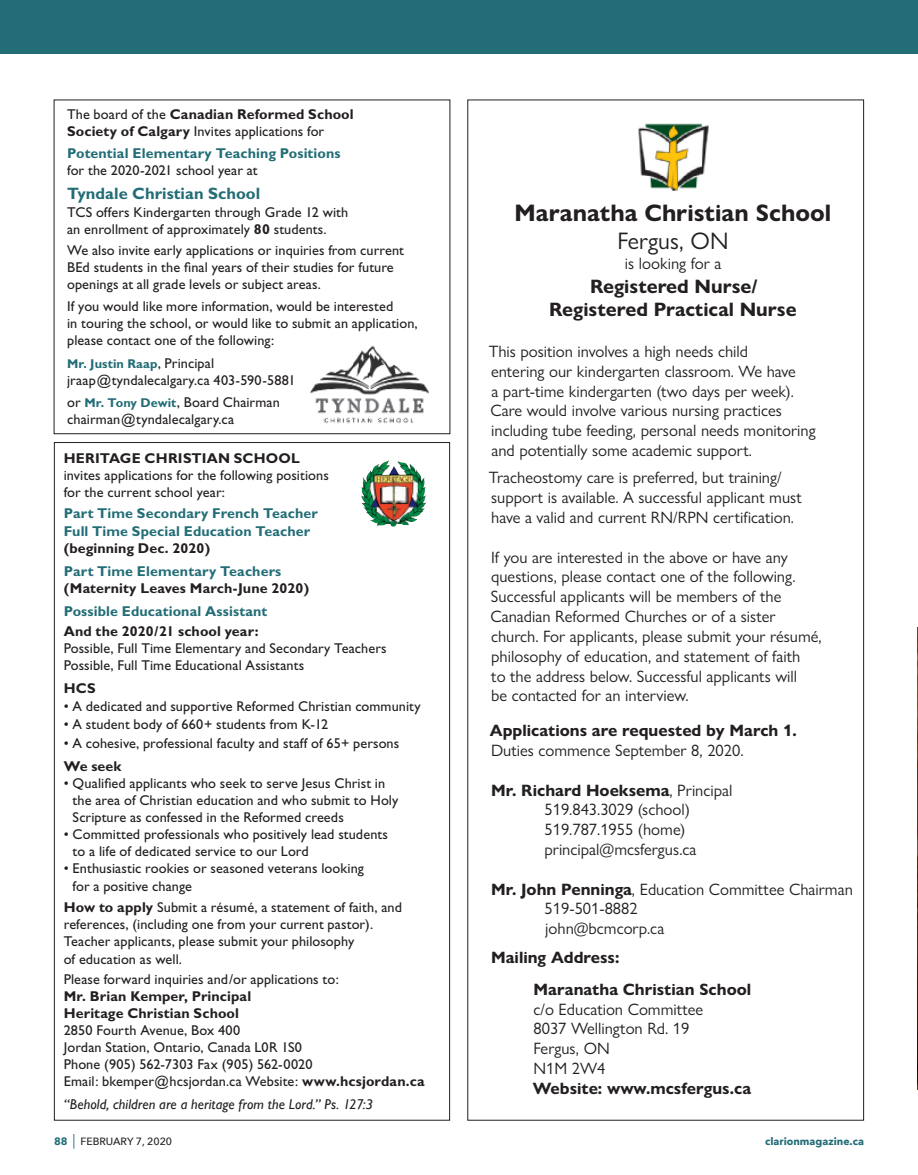
<style>
.page{position:relative;width:918px;height:1175px;background:#fff}
.page>*{position:absolute;margin:0;border:0;box-sizing:border-box;transform-origin:0 0}
.t1{font:700 24px "Gill Sans Nova";color:#231f20}
.t2{font:24px "Gill Sans Nova";color:#231f20}
.t3{font:700 19.5px/23.4px "Gill Sans Nova";color:#231f20;text-align:center}
.t4{font:16.5px/19.8px "Gill Sans Nova";color:#231f20}
.t5{font:700 16.5px/31.8px "Gill Sans Nova";color:#231f20}
.t6{font:700 16.5px "Gill Sans";letter-spacing:.005em;color:#226d76}
.t7{font:14.25px/17.1px "Gill Sans";letter-spacing:.005em;color:#231f20}
.t8{font:700 14.25px/17.1px "Gill Sans";letter-spacing:.01em;color:#231f20}
.t9{font:700 14.25px/17.1px "Gill Sans";letter-spacing:.01em;color:#226d76}
.t10{font:italic 14.25px "Gill Sans";letter-spacing:.005em;color:#231f20}
.t11{font:700 12.75px "Gill Sans";letter-spacing:.015em;color:#226d76}
.t12{font:700 10.5px "Avenir Next";color:#226d76}
.t13{font:500 10.5px "Avenir Next";color:#231f20}
.s1{font-weight:400}
.s2{font-weight:700}
.s3{font-weight:400;font-size:14.25px;color:#231f20}
.s4{font-weight:700;font-size:12.75px;color:#226d76}
.s5{font-weight:700;color:#226d76}
.s6{font-size:14.7px;color:#226d76}
</style>
<div class="page">
<div style="left:0;top:0;width:918px;height:54px;background:#226d76"></div>
<img style="left:917px;top:627px;width:1px;height:462px">
<hr style="left:917px;top:1089px;width:1px;height:85px;background:#0068a9">
<img style="left:638px;top:123px;width:71px;height:68px">
<img style="left:361px;top:461px;width:27px;height:65px">
<img style="left:311px;top:345px;width:118px;height:79px">
<p class="t8" style="left:67px;top:106px;width:288px"><span class="s1">The board of the</span> Canadian Reformed School<br>Society of Calgary <span class="s1">Invites applications for</span></p>
<p class="t9" style="left:67px;top:145px;width:275px">Potential Elementary Teaching Positions</p>
<p class="t7" style="left:67px;top:162px;width:192px">for the 2020-2021 school year at</p>
<p class="t6" style="left:67px;top:184px;width:195px">Tyndale Christian School</p>
<p class="t7" style="left:67px;top:203px;width:283px">TCS offers Kindergarten through Grade 12 with an enrollment of approximately <span class="s2">80</span> students.</p>
<p class="t7" style="left:67px;top:242px;width:338px">We also invite early applications or inquiries from current<br>BEd students in the final years of their studies for future openings at all grade levels or subject areas.</p>
<p class="t7" style="left:67px;top:298px;width:352px">If you would like more information, would be interested<br>in touring the school, or would like to submit an application, please contact one of the following:</p>
<p class="t11" style="left:67px;top:356px;width:149px">Mr. Justin Raap<span class="s3">, Principal</span></p>
<p class="t7" style="left:67px;top:370px;width:230px;line-height:21.6px">jraap@tyndalecalgary.ca 403-590-5881 or <span class="s4">Mr. Tony Dewit</span>, Board Chairman</p>
<p class="t7" style="left:67px;top:411px;width:169px">chairman@tyndalecalgary.ca</p>
<p class="t8" style="left:64px;top:449px;width:238px">HERITAGE CHRISTIAN SCHOOL</p>
<p class="t7" style="left:64px;top:466px;width:267px">invites applications for the following positions for the current school year:</p>
<p class="t9" style="left:64px;top:505px;width:256px">Part Time Secondary French Teacher<br>Full Time Special Education Teacher</p>
<p class="t8" style="left:64px;top:539px;width:148px">(beginning Dec. 2020)</p>
<p class="t9" style="left:64px;top:562px;width:219px">Part Time Elementary Teachers</p>
<p class="t8" style="left:64px;top:579px;width:247px">(Maternity Leaves March-June 2020)</p>
<p class="t9" style="left:64px;top:602px;width:205px">Possible Educational Assistant</p>
<p class="t8" style="left:64px;top:622px;width:196px">And the 2020/21 school year:</p>
<p class="t7" style="left:64px;top:640px;width:324px">Possible, Full Time Elementary and Secondary Teachers<br>Possible, Full Time Educational Assistants</p>
<p class="t8" style="left:64px;top:680px;width:33px">HCS</p>
<p class="t7" style="left:64px;top:697px;width:358px">• A dedicated and supportive Reformed Christian community</p>
<p class="t7" style="left:64px;top:716px;width:266px">• A student body of 660+ students from K-12</p>
<p class="t7" style="left:64px;top:734px;width:337px">• A cohesive, professional faculty and staff of 65+ persons</p>
<p class="t8" style="left:64px;top:757px;width:59px">We seek</p>
<p class="t7" style="left:73px;top:774px;width:327px;text-indent:-9px">• Qualified applicants who seek to serve Jesus Christ in the area of Christian education and who submit to Holy<br>Scripture as confessed in the Reformed creeds</p>
<p class="t7" style="left:73px;top:826px;width:317px;text-indent:-9px">• Committed professionals who positively lead students to a life of dedicated service to our Lord</p>
<p class="t7" style="left:73px;top:860px;width:293px;text-indent:-9px">• Enthusiastic rookies or seasoned veterans looking for a positive change</p>
<p class="t7" style="left:64px;top:899px;width:340px"><span class="s2">How to apply</span> Submit a résumé, a statement of faith, and references, (including one from your current pastor).<br>Teacher applicants, please submit your philosophy<br>of education as well.</p>
<p class="t7" style="left:64px;top:970px;width:277px">Please forward inquiries and/or applications to:</p>
<p class="t8" style="left:64px;top:987px;width:189px">Mr. Brian Kemper, Principal<br>Heritage Christian School</p>
<p class="t7" style="left:64px;top:1021px;width:362px">2850 Fourth Avenue, Box 400<br>Jordan Station, Ontario, Canada L0R 1S0<br>Phone (905) 562-7303 Fax (905) 562-0020<br>Email: bkemper@hcsjordan.ca Website: <span class="s2">www.hcsjordan.ca</span></p>
<p class="t10" style="left:64px;top:1096px;width:311px">“Behold, children are a heritage from the Lord.” Ps. 127:3</p>
<h1 class="t1" style="left:515px;top:197px;width:318px">Maranatha Christian School</h1>
<h1 class="t2" style="left:618px;top:226px;width:112px">Fergus, ON</h1>
<p class="t4" style="left:625px;top:253px;width:98px">is looking for a</p>
<h2 class="t3" style="left:549px;top:274px;width:249px">Registered Nurse/<br>Registered Practical Nurse</h2>
<p class="t4" style="left:489px;top:341px;width:328px">This position involves a high needs child<br>entering our kindergarten classroom. We have<br>a part-time kindergarten (two days per week).<br>Care would involve various nursing practices including tube feeding, personal needs monitoring and potentially some academic support.</p>
<p class="t4" style="left:489px;top:468px;width:314px">Tracheostomy care is preferred, but training/ support is available. A successful applicant must have a valid and current RN/RPN certification.</p>
<p class="t4" style="left:490px;top:547px;width:333px">If you are interested in the above or have any questions, please contact one of the following.<br>Successful applicants will be members of the Canadian Reformed Churches or of a sister church. For applicants, please submit your résumé, philosophy of education, and statement of faith<br>to the address below. Successful applicants will<br>be contacted for an interview.</p>
<p class="t5" style="left:490px;top:714px;width:309px">Applications are requested by March 1.</p>
<p class="t4" style="left:491px;top:740px;width:254px">Duties commence September 8, 2020.</p>
<p class="t4" style="left:545px;top:780px;width:189px;text-indent:-53px"><span class="s2">Mr. Richard Hoeksema</span>, Principal<br>519.843.3029 (school)<br>519.787.1955 (home) principal@mcsfergus.ca</p>
<p class="t4" style="left:545px;top:879px;width:310px;text-indent:-54px"><span class="s2">Mr. John Penninga</span>, Education Committee Chairman<br>519-501-8882<br>john@bcmcorp.ca</p>
<p class="t5" style="left:534px;top:941px;width:219px;text-indent:-43px">Mailing Address:<br>Maranatha Christian School</p>
<p class="t4" style="left:534px;top:999px;width:171px">c/o Education Committee<br>8037 Wellington Rd. 19<br>Fergus, ON<br>N1M 2W4</p>
<p class="t5" style="left:533px;top:1072px;width:220px">Website: www.mcsfergus.ca</p>
<p class="t13" style="left:54px;top:1132px;width:120px"><span class="s5">88</span> <span class="s6">|</span> FEBRUARY 7, 2020</p>
<p class="t12" style="left:765px;top:1131px;width:100px">clarionmagazine.ca</p>
</div>
